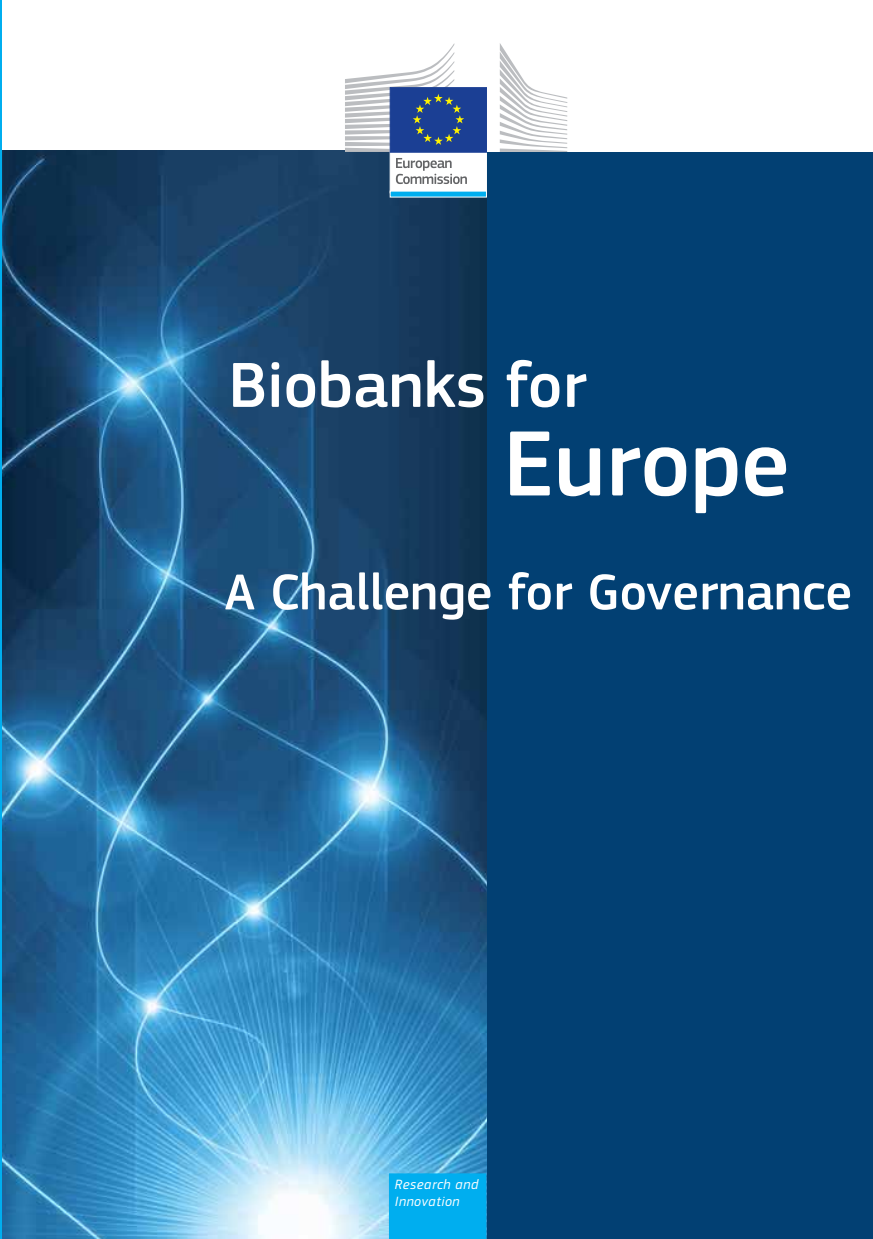
<style>
.page{position:relative;width:873px;height:1239px;background:#fff}
.page>*{position:absolute;margin:0;border:0;box-sizing:border-box;transform-origin:0 0}
.t1{font:500 96.25px "PF Square Sans Pro";color:#fff}
.t2{font:500 66.15px "PF Square Sans Pro";color:#fff}
.t3{font:500 52.5px "PF Square Sans Pro";color:#fff}
.t4{font:italic 14px/16.3px "PF Square Sans Pro";letter-spacing:.04em;color:#fff}
</style>
<div class="page">
<div style="left:389px;top:152px;width:484px;height:1087px;background:#024073"></div>
<img style="left:1px;top:151px;width:485px;height:1088px">
<svg style="left:500px;top:43px;width:67px;height:109px"></svg>
<svg style="left:345px;top:43px;width:142px;height:155px"></svg>
<div style="left:389px;top:1173px;width:97px;height:66px;background:#00aeef"></div>
<hr style="left:0;top:0;width:1px;height:1239px;background:#00aeef">
<p class="t2" style="left:228px;top:360px;width:359px">Biobanks for</p>
<h1 class="t1" style="left:503px;top:428px;width:288px">Europe</h1>
<p class="t3" style="left:225px;top:572px;width:629px">A Challenge for Governance</p>
<p class="t4" style="left:395px;top:1176px;width:85px">Research and<br>Innovation</p>
</div>
